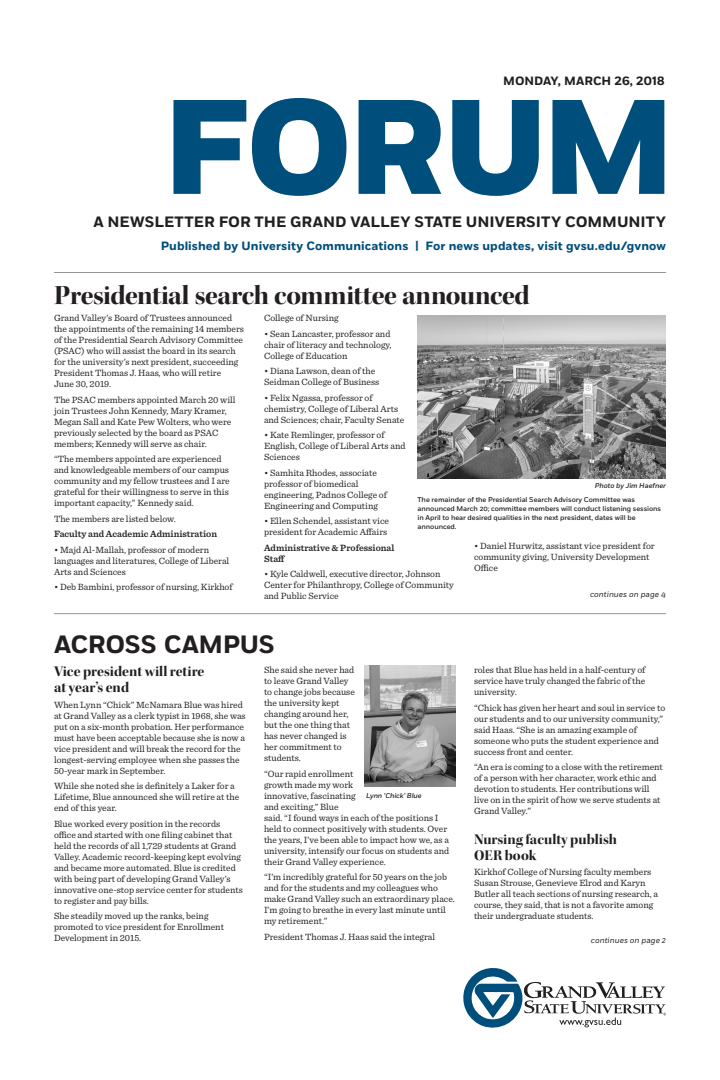
<style>
.page{position:relative;width:720px;height:1080px;background:#fff}
.page>*{position:absolute;margin:0;border:0;box-sizing:border-box;transform-origin:0 0}
.t1{font:800 134.1px "Fort";letter-spacing:-.03em;color:#004e7b}
.main_story_headline{font:28px "Kepler Std Bold Disp";letter-spacing:-.015em;color:#231f20}
.section_headline{font:700 25px "Fort";letter-spacing:-.015em;color:#231f20}
.story_headline{font:15px/16px "Kepler Std Bold Disp";letter-spacing:.005em;color:#231f20}
.t2{font:700 15px "Fort";color:#231f20}
.t3{font:700 12px "Fort";letter-spacing:.005em;color:#004e7b}
.t4{font:700 12px "Fort";letter-spacing:-.005em;color:#231f20}
.body_copy{font:9.5px/11px "Sentinel";color:#231f20}
.Paragraph_Style_2{font:600 9.5px "Sentinel";color:#231f20}
.body_copy-2{font:600 9.5px/11px "Sentinel";color:#231f20}
.story_continue_right{font:italic 8px "Fort";letter-spacing:.005em;color:#231f20}
.photo_caption{font:500 7px/9px "Fort";letter-spacing:-.01em;color:#231f20}
.photo_credit{font:italic 500 7px "Fort";color:#231f20}
.photo_name{font:italic 500 7px "Fort";letter-spacing:-.01em;color:#231f20}
</style>
<div class="page">
<svg style="left:463px;top:968px;width:203px;height:60px"></svg>
<hr style="left:54px;top:613px;width:612px;height:1px;background:#939598">
<hr style="left:54px;top:272px;width:612px;height:1px;background:#939598">
<img style="left:418px;top:315px;width:248px;height:164px">
<img style="left:365px;top:666px;width:91px;height:121px">
<p class="t4" style="left:503px;top:73px;width:163px">MONDAY, MARCH 26, 2018</p>
<p class="t1" style="left:162px;top:64px;width:515px">FORUM</p>
<p class="t2" style="left:93px;top:212px;width:574px">A NEWSLETTER FOR THE GRAND VALLEY STATE UNIVERSITY COMMUNITY</p>
<p class="t3" style="left:161px;top:239px;width:507px">Published by University Communications | For news updates, visit gvsu.edu/gvnow</p>
<p class="main_story_headline" style="left:54px;top:279px;width:477px">Presidential search committee announced</p>
<p class="body_copy" style="left:54px;top:312px;width:192px">Grand Valley’s Board of Trustees announced the appointments of the remaining 14 members of the Presidential Search Advisory Committee (PSAC) who will assist the board in its search for the university’s next president, succeeding President Thomas J. Haas, who will retire<br>June 30, 2019.</p>
<p class="body_copy" style="left:54px;top:393px;width:183px">The PSAC members appointed March 20 will join Trustees John Kennedy, Mary Kramer, Megan Sall and Kate Pew Wolters, who were previously selected by the board as PSAC members; Kennedy will serve as chair.</p>
<p class="body_copy" style="left:54px;top:453px;width:177px">“The members appointed are experienced and knowledgeable members of our campus community and my fellow trustees and I are grateful for their willingness to serve in this important capacity,” Kennedy said.</p>
<p class="body_copy" style="left:54px;top:512px;width:123px">The members are listed below.</p>
<p class="Paragraph_Style_2" style="left:54px;top:527px;width:165px">Faculty and Academic Administration</p>
<p class="body_copy" style="left:54px;top:543px;width:177px">• Majd Al-Mallah, professor of modern languages and literatures, College of Liberal<br>Arts and Sciences</p>
<p class="body_copy" style="left:54px;top:581px;width:180px">• Deb Bambini, professor of nursing, Kirkhof</p>
<p class="body_copy" style="left:264px;top:312px;width:76px">College of Nursing</p>
<p class="body_copy" style="left:264px;top:327px;width:129px">• Sean Lancaster, professor and chair of literacy and technology,<br>College of Education</p>
<p class="body_copy" style="left:264px;top:365px;width:117px">• Diana Lawson, dean of the<br>Seidman College of Business</p>
<p class="body_copy" style="left:264px;top:391px;width:142px">• Felix Ngassa, professor of chemistry, College of Liberal Arts and Sciences; chair, Faculty Senate</p>
<p class="body_copy" style="left:264px;top:429px;width:143px">• Kate Remlinger, professor of<br>English, College of Liberal Arts and<br>Sciences</p>
<p class="body_copy" style="left:264px;top:466px;width:124px">• Samhita Rhodes, associate professor of biomedical engineering, Padnos College of<br>Engineering and Computing</p>
<p class="body_copy" style="left:264px;top:515px;width:127px">• Ellen Schendel, assistant vice president for Academic Affairs</p>
<p class="body_copy-2" style="left:264px;top:541px;width:132px">Administrative &amp; Professional<br>Staff</p>
<p class="body_copy" style="left:264px;top:568px;width:191px">• Kyle Caldwell, executive director, Johnson<br>Center for Philanthropy, College of Community and Public Service</p>
<p class="photo_credit" style="left:595px;top:482px;width:73px">Photo by Jim Haefner</p>
<p class="photo_caption" style="left:418px;top:495px;width:245px">The remainder of the Presidential Search Advisory Committee was announced March 20; committee members will conduct listening sessions in April to hear desired qualities in the next president, dates will be announced.</p>
<p class="body_copy" style="left:474px;top:540px;width:182px">• Daniel Hurwitz, assistant vice president for community giving, University Development<br>Office</p>
<p class="story_continue_right" style="left:590px;top:590px;width:77px">continues on page 4</p>
<p class="section_headline" style="left:54px;top:629px;width:222px">ACROSS CAMPUS</p>
<p class="story_headline" style="left:54px;top:664px;width:152px">Vice president will retire at year’s end</p>
<p class="body_copy" style="left:54px;top:698px;width:193px">When Lynn “Chick” McNamara Blue was hired at Grand Valley as a clerk typist in 1968, she was put on a six-month probation. Her performance must have been acceptable because she is now a vice president and will break the record for the longest-serving employee when she passes the 50-year mark in September.</p>
<p class="body_copy" style="left:54px;top:780px;width:187px">While she noted she is definitely a Laker for a<br>Lifetime, Blue announced she will retire at the end of this year.</p>
<p class="body_copy" style="left:54px;top:817px;width:190px">Blue worked every position in the records office and started with one filing cabinet that held the records of all 1,729 students at Grand Valley. Academic record-keeping kept evolving and became more automated. Blue is credited with being part of developing Grand Valley’s innovative one-stop service center for students to register and pay bills.</p>
<p class="body_copy" style="left:54px;top:910px;width:172px">She steadily moved up the ranks, being promoted to vice president for Enrollment<br>Development in 2015.</p>
<p class="body_copy" style="left:264px;top:664px;width:92px">She said she never had to leave Grand Valley to change jobs because the university kept changing around her, but the one thing that has never changed is her commitment to students.</p>
<p class="body_copy" style="left:264px;top:767px;width:187px">“Our rapid enrollment<br>growth made my work<br>innovative, fascinating<br>and exciting,” Blue<br>said. “I found ways in each of the positions I held to connect positively with students. Over the years, I’ve been able to impact how we, as a university, intensify our focus on students and their Grand Valley experience.</p>
<p class="body_copy" style="left:264px;top:871px;width:192px">“I’m incredibly grateful for 50 years on the job and for the students and my colleagues who make Grand Valley such an extraordinary place.<br>I’m going to breathe in every last minute until my retirement.”</p>
<p class="body_copy" style="left:264px;top:930px;width:173px">President Thomas J. Haas said the integral</p>
<p class="photo_name" style="left:366px;top:791px;width:57px">Lynn ‘Chick’ Blue</p>
<p class="body_copy" style="left:474px;top:664px;width:173px;text-align:justify">roles that Blue has held in a half-century of service have truly changed the fabric of the university.</p>
<p class="body_copy" style="left:474px;top:701px;width:193px">“Chick has given her heart and soul in service to our students and to our university community,” said Haas. “She is an amazing example of someone who puts the student experience and success front and center.</p>
<p class="body_copy" style="left:474px;top:761px;width:190px">“An era is coming to a close with the retirement of a person with her character, work ethic and devotion to students. Her contributions will live on in the spirit of how we serve students at Grand Valley.”</p>
<p class="story_headline" style="left:474px;top:831px;width:145px">Nursing faculty publish<br>OER book</p>
<p class="body_copy" style="left:474px;top:866px;width:186px">Kirkhof College of Nursing faculty members Susan Strouse, Genevieve Elrod and Karyn Butler all teach sections of nursing research, a course, they said, that is not a favorite among their undergraduate students.</p>
<p class="story_continue_right" style="left:591px;top:936px;width:77px">continues on page 2</p>
</div>
